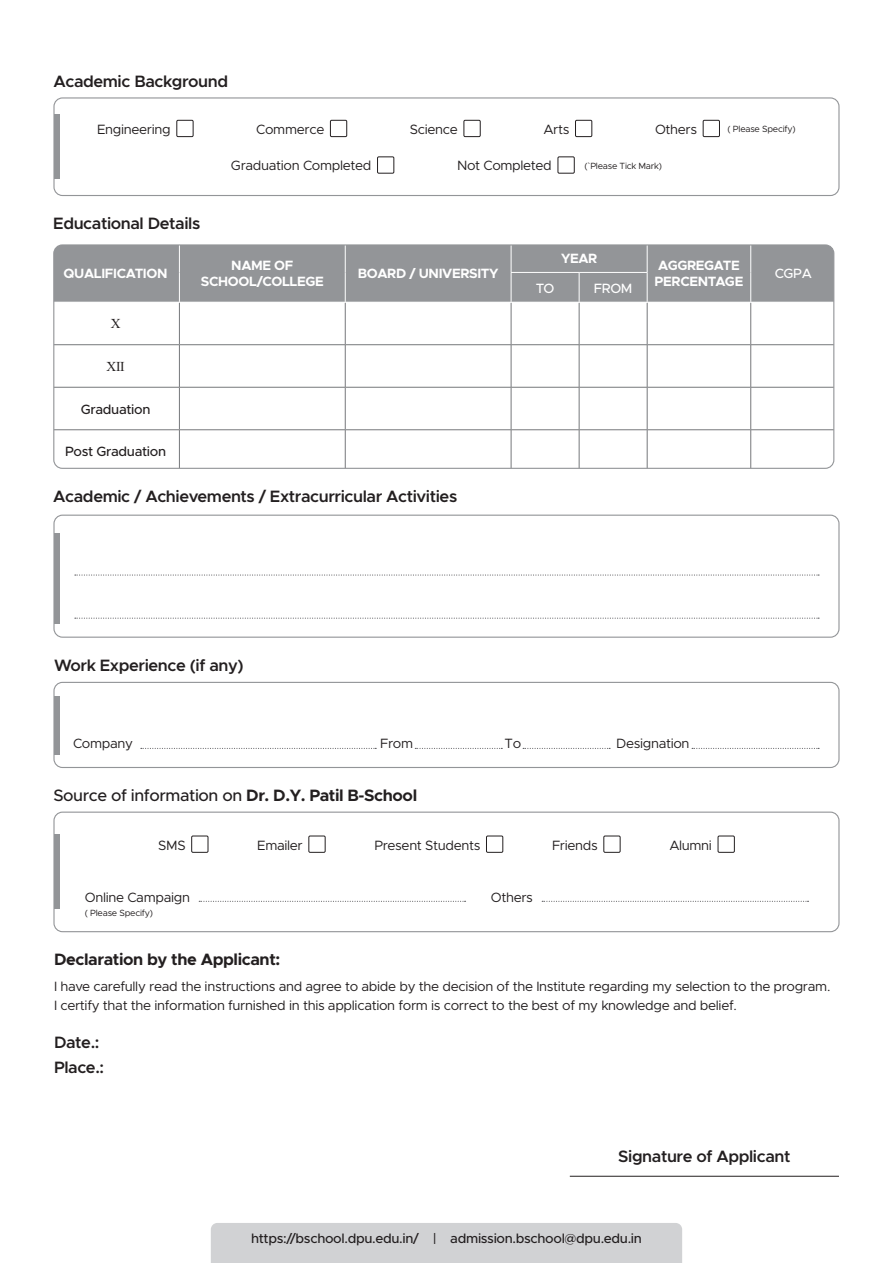
<style>
.page{position:relative;width:893px;height:1263px;background:#fff}
.page>*{position:absolute;margin:0;border:0;box-sizing:border-box;transform-origin:0 0}
.t1{font:600 16.5px "Metropolis";letter-spacing:-.025em;color:#231f20}
.t2{font:500 16.5px "Metropolis";letter-spacing:-.025em;color:#231f20}
.t3{font:700 16.5px "Metropolis";letter-spacing:-.025em;color:#231f20}
.t4{font:13.5px "Metropolis";letter-spacing:-.025em;color:#231f20}
.t5{font:500 13.5px "Metropolis";letter-spacing:-.025em;color:#231f20}
.t6{font:700 13.5px/16.5px "Metropolis";letter-spacing:-.025em;color:#fff;text-align:center}
.t7{font:500 13.5px "Metropolis";letter-spacing:-.025em;color:#fff}
.t8{font:13.5px "Times New Roman";color:#231f20}
.t9{font:9px "Metropolis";letter-spacing:-.025em;color:#231f20}
.s1{font-weight:700}
</style>
<div class="page">
<div style="left:211px;top:1223px;width:471px;height:40px;background:#d1d2d4"></div>
<hr style="left:570px;top:1176px;width:269px;height:1px;background:#231f20">
<div style="left:54px;top:834px;width:6px;height:75px;background:#939598"></div>
<div style="left:53px;top:811px;width:786px;height:121px;border:1px solid #939598;border-radius:9px"></div>
<div style="left:191px;top:836px;width:17px;height:17px;border:1px solid #231f20"></div>
<div style="left:308px;top:836px;width:18px;height:17px;border:1px solid #231f20"></div>
<div style="left:486px;top:836px;width:17px;height:17px;border:1px solid #231f20"></div>
<div style="left:603px;top:836px;width:17px;height:17px;border:1px solid #231f20"></div>
<div style="left:718px;top:836px;width:17px;height:17px;border:1px solid #231f20"></div>
<svg style="left:542px;top:901px;width:266px;height:1px"></svg>
<svg style="left:199px;top:901px;width:267px;height:1px"></svg>
<div style="left:54px;top:533px;width:6px;height:90px;background:#939598"></div>
<div style="left:53px;top:515px;width:786px;height:123px;border:1px solid #939598;border-radius:9px"></div>
<svg style="left:75px;top:618px;width:744px;height:1px"></svg>
<svg style="left:75px;top:574px;width:744px;height:2px"></svg>
<div style="left:54px;top:696px;width:6px;height:58px;background:#939598"></div>
<div style="left:53px;top:682px;width:786px;height:86px;border:1px solid #939598;border-radius:9px"></div>
<svg style="left:415px;top:748px;width:87px;height:1px"></svg>
<svg style="left:523px;top:748px;width:87px;height:1px"></svg>
<svg style="left:692px;top:748px;width:127px;height:1px"></svg>
<svg style="left:141px;top:748px;width:235px;height:1px"></svg>
<svg style="left:55px;top:303px;width:779px;height:165px"></svg>
<hr style="left:179px;top:302px;width:1px;height:42px;background:#76787b">
<hr style="left:345px;top:302px;width:1px;height:42px;background:#76787b">
<hr style="left:511px;top:302px;width:1px;height:42px;background:#76787b">
<hr style="left:579px;top:302px;width:1px;height:42px;background:#76787b">
<hr style="left:647px;top:302px;width:1px;height:42px;background:#76787b">
<hr style="left:750px;top:302px;width:1px;height:42px;background:#76787b">
<hr style="left:54px;top:344px;width:125px;height:1px;background:#76787b">
<hr style="left:179px;top:344px;width:166px;height:1px;background:#76787b">
<hr style="left:179px;top:345px;width:1px;height:42px;background:#76787b">
<hr style="left:345px;top:344px;width:166px;height:1px;background:#76787b">
<hr style="left:345px;top:345px;width:1px;height:42px;background:#76787b">
<hr style="left:511px;top:344px;width:68px;height:1px;background:#76787b">
<hr style="left:511px;top:345px;width:1px;height:42px;background:#76787b">
<hr style="left:579px;top:344px;width:68px;height:1px;background:#76787b">
<hr style="left:579px;top:345px;width:1px;height:42px;background:#76787b">
<hr style="left:647px;top:344px;width:104px;height:1px;background:#76787b">
<hr style="left:647px;top:345px;width:1px;height:42px;background:#76787b">
<hr style="left:751px;top:344px;width:83px;height:1px;background:#76787b">
<hr style="left:750px;top:345px;width:1px;height:42px;background:#76787b">
<hr style="left:54px;top:387px;width:125px;height:1px;background:#76787b">
<hr style="left:179px;top:387px;width:166px;height:1px;background:#76787b">
<hr style="left:179px;top:388px;width:1px;height:41px;background:#76787b">
<hr style="left:345px;top:387px;width:166px;height:1px;background:#76787b">
<hr style="left:345px;top:388px;width:1px;height:41px;background:#76787b">
<hr style="left:511px;top:387px;width:68px;height:1px;background:#76787b">
<hr style="left:511px;top:388px;width:1px;height:41px;background:#76787b">
<hr style="left:579px;top:387px;width:68px;height:1px;background:#76787b">
<hr style="left:579px;top:388px;width:1px;height:41px;background:#76787b">
<hr style="left:647px;top:387px;width:104px;height:1px;background:#76787b">
<hr style="left:647px;top:388px;width:1px;height:41px;background:#76787b">
<hr style="left:751px;top:387px;width:83px;height:1px;background:#76787b">
<hr style="left:750px;top:388px;width:1px;height:41px;background:#76787b">
<hr style="left:54px;top:429px;width:125px;height:1px;background:#76787b">
<hr style="left:179px;top:429px;width:166px;height:1px;background:#76787b">
<hr style="left:179px;top:430px;width:1px;height:38px;background:#76787b">
<hr style="left:345px;top:429px;width:166px;height:1px;background:#76787b">
<hr style="left:345px;top:430px;width:1px;height:38px;background:#76787b">
<hr style="left:511px;top:429px;width:68px;height:1px;background:#76787b">
<hr style="left:511px;top:430px;width:1px;height:38px;background:#76787b">
<hr style="left:579px;top:429px;width:68px;height:1px;background:#76787b">
<hr style="left:579px;top:430px;width:1px;height:38px;background:#76787b">
<hr style="left:647px;top:429px;width:104px;height:1px;background:#76787b">
<hr style="left:647px;top:430px;width:1px;height:38px;background:#76787b">
<hr style="left:751px;top:429px;width:83px;height:1px;background:#76787b">
<hr style="left:750px;top:430px;width:1px;height:38px;background:#76787b">
<hr style="left:179px;top:302px;width:166px;height:1px;background:#fff">
<hr style="left:345px;top:302px;width:166px;height:1px;background:#fff">
<hr style="left:647px;top:302px;width:104px;height:1px;background:#fff">
<div style="left:55px;top:246px;width:779px;height:56px;background:#939598"></div>
<hr style="left:511px;top:302px;width:68px;height:1px;background:#fff">
<hr style="left:579px;top:302px;width:68px;height:1px;background:#fff">
<div style="left:53px;top:244px;width:781px;height:225px;border:1px solid #939598;border-radius:9px"></div>
<div style="left:54px;top:115px;width:6px;height:64px;background:#939598"></div>
<div style="left:53px;top:97px;width:786px;height:99px;border:1px solid #939598;border-radius:9px"></div>
<div style="left:176px;top:120px;width:17px;height:17px;border:1px solid #231f20"></div>
<div style="left:330px;top:120px;width:17px;height:17px;border:1px solid #231f20"></div>
<div style="left:463px;top:120px;width:18px;height:17px;border:1px solid #231f20"></div>
<div style="left:575px;top:120px;width:17px;height:17px;border:1px solid #231f20"></div>
<div style="left:703px;top:120px;width:17px;height:17px;border:1px solid #231f20"></div>
<div style="left:377px;top:156px;width:17px;height:18px;border:1px solid #231f20"></div>
<div style="left:558px;top:156px;width:17px;height:18px;border:1px solid #231f20"></div>
<p class="t1" style="left:53px;top:71px;width:176px">Academic Background</p>
<p class="t4" style="left:97px;top:121px;width:75px">Engineering</p>
<p class="t4" style="left:256px;top:121px;width:70px">Commerce</p>
<p class="t4" style="left:410px;top:121px;width:49px">Science</p>
<p class="t4" style="left:543px;top:121px;width:28px">Arts</p>
<p class="t4" style="left:655px;top:121px;width:44px">Others</p>
<p class="t9" style="left:728px;top:123px;width:70px">( Please Specify)</p>
<p class="t4" style="left:231px;top:157px;width:142px">Graduation Completed</p>
<p class="t4" style="left:457px;top:157px;width:96px">Not Completed</p>
<p class="t9" style="left:585px;top:160px;width:79px">(`Please Tick Mark)</p>
<p class="t1" style="left:53px;top:213px;width:148px">Educational Details</p>
<p class="t6" style="left:64px;top:265px;width:105px">QUALIFICATION</p>
<p class="t6" style="left:201px;top:257px;width:124px">NAME OF<br>SCHOOL/COLLEGE</p>
<p class="t6" style="left:358px;top:265px;width:142px">BOARD / UNIVERSITY</p>
<p class="t8" style="left:111px;top:314px;width:11px">X</p>
<p class="t8" style="left:107px;top:357px;width:20px">XII</p>
<p class="t5" style="left:81px;top:401px;width:71px">Graduation</p>
<p class="t5" style="left:65px;top:443px;width:102px">Post Graduation</p>
<p class="t1" style="left:53px;top:486px;width:405px">Academic / Achievements / Extracurricular Activities</p>
<p class="t6" style="left:561px;top:250px;width:38px">YEAR</p>
<p class="t7" style="left:536px;top:280px;width:20px">TO</p>
<p class="t7" style="left:594px;top:280px;width:40px">FROM</p>
<p class="t6" style="left:655px;top:257px;width:90px;text-align:left">AGGREGATE<br>PERCENTAGE</p>
<p class="t7" style="left:775px;top:265px;width:39px">CGPA</p>
<p class="t1" style="left:54px;top:654px;width:191px">Work Experience (if any)</p>
<p class="t4" style="left:73px;top:735px;width:62px">Company</p>
<p class="t4" style="left:380px;top:735px;width:34px">From</p>
<p class="t4" style="left:505px;top:735px;width:18px">To</p>
<p class="t4" style="left:616px;top:735px;width:75px">Designation</p>
<p class="t2" style="left:53px;top:785px;width:365px">Source of information on <span class="s1">Dr. D.Y. Patil B-School</span></p>
<p class="t4" style="left:158px;top:836px;width:29px">SMS</p>
<p class="t4" style="left:257px;top:836px;width:47px">Emailer</p>
<p class="t4" style="left:374px;top:836px;width:108px">Present Students</p>
<p class="t4" style="left:552px;top:836px;width:47px">Friends</p>
<p class="t4" style="left:669px;top:836px;width:44px">Alumni</p>
<p class="t4" style="left:85px;top:889px;width:107px">Online Campaign</p>
<p class="t4" style="left:491px;top:889px;width:44px">Others</p>
<p class="t9" style="left:85px;top:907px;width:70px">( Please Specify)</p>
<p class="t3" style="left:54px;top:949px;width:228px">Declaration by the Applicant:</p>
<p class="t4" style="left:54px;top:977px;width:778px">I have carefully read the instructions and agree to abide by the decision of the Institute regarding my selection to the program.</p>
<p class="t4" style="left:54px;top:997px;width:684px">I certify that the information furnished in this application form is correct to the best of my knowledge and belief.</p>
<p class="t1" style="left:54px;top:1031px;width:47px">Date.:</p>
<p class="t1" style="left:54px;top:1057px;width:52px">Place.:</p>
<p class="t1" style="left:618px;top:1146px;width:174px">Signature of Applicant</p>
<p class="t5" style="left:251px;top:1230px;width:392px">https://bschool.dpu.edu.in/ | admission.bschool@dpu.edu.in</p>
</div>
